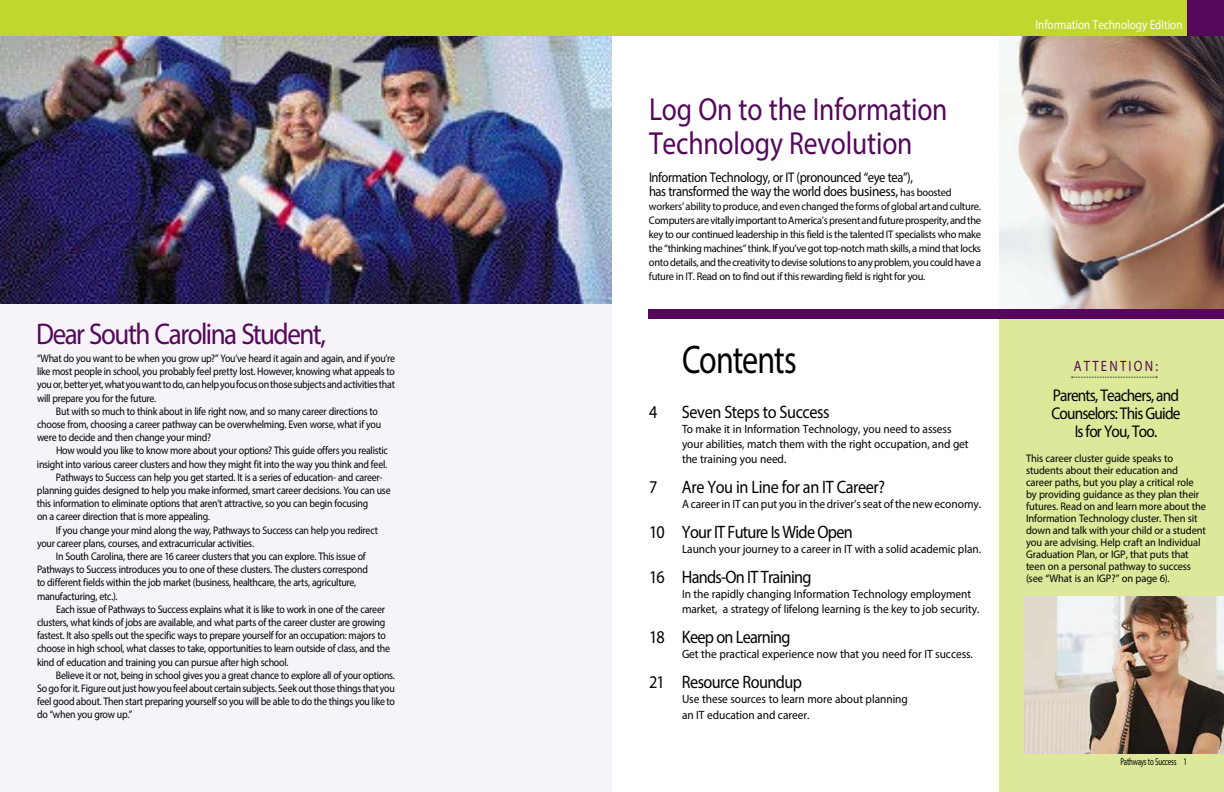
<style>
.page{position:relative;width:1224px;height:792px;background:#fff}
.page>*{position:absolute;margin:0;border:0;box-sizing:border-box;transform-origin:0 0}
.t1{font:40px "Myriad Pro";color:#000;scale:.8 1}
.t2{font:32px/34px "Myriad Pro";letter-spacing:-.005em;color:#54075b;scale:.86 1}
.t3{font:30px "Myriad Pro";color:#54075b;scale:.9 1}
.t4{font:18px "Myriad Pro";letter-spacing:-.045em;color:#000;scale:.9 1}
.t5{font:18px "Myriad Pro";letter-spacing:-.025em;color:#000;scale:.9 1}
.t6{font:17px/18px "Myriad Pro";letter-spacing:-.05em;color:#000;text-align:center;scale:.9 1}
.t7{font:15px "Myriad Pro";color:#54075b;scale:.85 1}
.t8{font:14px/14px "Myriad Pro";letter-spacing:-.03em;color:#000;scale:.9 1}
.t9{font:13px "Myriad Pro";color:#fff;scale:.85 1}
.t10{font:12px/15px "Myriad Pro";letter-spacing:-.005em;color:#000;scale:.95 1}
.t11{font:12px "Myriad Pro";color:#fff;scale:.85 1}
.t12{font:11px "Myriad Pro";letter-spacing:-.025em;color:#000;scale:.9 1}
.t13{font:11px/14px "Myriad Pro";letter-spacing:-.025em;color:#000;text-align:justify;scale:.95 1}
.t14{font:11px/12px "Myriad Pro";letter-spacing:-.005em;color:#000;scale:.95 1}
.t15{font:10px "Myriad Pro";color:#000;scale:.7 1}
.s1{font-size:11px}
</style>
<div class="page">
<div style="left:0;top:171px;width:612px;height:621px;background:#f6f4f8"></div>
<img style="left:0;top:36px;width:612px;height:267px">
<div style="left:0;top:0;width:612px;height:36px;background:#c1d72f"></div>
<div style="left:1000px;top:31px;width:224px;height:761px;background:#dee89a"></div>
<div style="left:612px;top:0;width:612px;height:36px;background:#c1d72f"></div>
<div style="left:1188px;top:0;width:36px;height:36px;background:#54075b"></div>
<img style="left:999px;top:36px;width:225px;height:273px">
<svg style="left:1072px;top:377px;width:85px;height:1px"></svg>
<img style="left:1024px;top:596px;width:200px;height:158px">
<div style="left:648px;top:309px;width:576px;height:9px;background:#54075b"></div>
<h3 class="t3" style="left:36px;top:315px;width:324px">Dear South Carolina Student,</h3>
<p class="t12" style="left:37px;top:352px;width:399px">“What do you want to be when you grow up?” You’ve heard it again and again, and if you’re</p>
<p class="t12" style="left:37px;top:365px;width:399px">like most people in school, you probably feel pretty lost. However, knowing what appeals to</p>
<p class="t12" style="left:37px;top:378px;width:399px">you or, better yet, what you want to do, can help you focus on those subjects and activities that</p>
<p class="t12" style="left:37px;top:391px;width:134px">will prepare you for the future.</p>
<p class="t12" style="left:56px;top:404px;width:359px">But with so much to think about in life right now, and so many career directions to</p>
<p class="t12" style="left:37px;top:418px;width:384px">choose from, choosing a career pathway can be overwhelming. Even worse, what if you</p>
<p class="t12" style="left:37px;top:431px;width:195px">were to decide and then change your mind?</p>
<p class="t12" style="left:37px;top:444px;width:391px">How would you like to know more about your options? This guide offers you realistic</p>
<p class="t12" style="left:37px;top:457px;width:391px">insight into various career clusters and how they might fit into the way you think and feel.</p>
<p class="t12" style="left:56px;top:470px;width:364px">Pathways to Success can help you get started. It is a series of education- and career-</p>
<p class="t12" style="left:37px;top:484px;width:394px">planning guides designed to help you make informed, smart career decisions. You can use</p>
<p class="t12" style="left:37px;top:497px;width:370px">this information to eliminate options that aren’t attractive, so you can begin focusing</p>
<p class="t12" style="left:37px;top:510px;width:194px">on a career direction that is more appealing.</p>
<p class="t12" style="left:56px;top:523px;width:359px">If you change your mind along the way, Pathways to Success can help you redirect</p>
<p class="t12" style="left:37px;top:536px;width:243px">your career plans, courses, and extracurricular activities.</p>
<p class="t12" style="left:56px;top:550px;width:346px">In South Carolina, there are 16 career clusters that you can explore. This issue of</p>
<p class="t12" style="left:37px;top:563px;width:369px">Pathways to Success introduces you to one of these clusters. The clusters correspond</p>
<p class="t12" style="left:37px;top:576px;width:356px">to different fields within the job market (business, healthcare, the arts, agriculture,</p>
<p class="t12" style="left:37px;top:589px;width:91px">manufacturing, etc.).</p>
<p class="t12" style="left:37px;top:602px;width:388px">Each issue of Pathways to Success explains what it is like to work in one of the career</p>
<p class="t12" style="left:37px;top:616px;width:389px">clusters, what kinds of jobs are available, and what parts of the career cluster are growing</p>
<p class="t12" style="left:37px;top:629px;width:389px">fastest. It also spells out the specific ways to prepare yourself for an occupation: majors to</p>
<p class="t12" style="left:37px;top:642px;width:394px">choose in high school, what classes to take, opportunities to learn outside of class, and the</p>
<p class="t12" style="left:37px;top:655px;width:281px">kind of education and training you can pursue after high school.</p>
<p class="t12" style="left:56px;top:668px;width:378px">Believe it or not, being in school gives you a great chance to explore all of your options.</p>
<p class="t12" style="left:37px;top:682px;width:399px">So go for it. Figure out just how you feel about certain subjects. Seek out those things that you</p>
<p class="t12" style="left:37px;top:695px;width:399px">feel good about. Then start preparing yourself so you will be able to do the things you like to</p>
<p class="t12" style="left:37px;top:708px;width:108px">do “when you grow up.”</p>
<h2 class="t2" style="left:649px;top:91px;width:349px">Log On to the Information<br>Technology Revolution</h2>
<p class="t8" style="left:649px;top:170px;width:338px">Information Technology, or IT (pronounced “eye tea”),<br>has transformed the way the world does business, <span class="s1">has boosted</span></p>
<p class="t13" style="left:649px;top:199px;width:351px">workers’ ability to produce, and even changed the forms of global art and culture.<br>Computers are vitally important to America’s present and future prosperity, and the key to our continued leadership in this field is the talented IT specialists who make the “thinking machines” think. If you’ve got top-notch math skills, a mind that locks onto details, and the creativity to devise solutions to any problem, you could have a future in IT. Read on to find out if this rewarding field is right for you.</p>
<h1 class="t1" style="left:682px;top:334px;width:145px">Contents</h1>
<h3 class="t4" style="left:649px;top:400px;width:11px">4</h3>
<h3 class="t5" style="left:682px;top:400px;width:165px">Seven Steps to Success</h3>
<p class="t10" style="left:682px;top:421px;width:303px">To make it in Information Technology, you need to assess your abilities, match them with the right occupation, and get the training you need.</p>
<h3 class="t4" style="left:649px;top:475px;width:11px">7</h3>
<h3 class="t4" style="left:682px;top:475px;width:227px">Are You in Line for an IT Career?</h3>
<p class="t10" style="left:682px;top:496px;width:316px">A career in IT can put you in the driver’s seat of the new economy.</p>
<h3 class="t4" style="left:649px;top:520px;width:228px">10 Your IT Future Is Wide Open</h3>
<p class="t10" style="left:682px;top:541px;width:316px">Launch your journey to a career in IT with a solid academic plan.</p>
<h3 class="t4" style="left:649px;top:565px;width:182px">16 Hands-On IT Training</h3>
<p class="t10" style="left:682px;top:586px;width:315px">In the rapidly changing Information Technology employment market, a strategy of lifelong learning is the key to job security.</p>
<h3 class="t4" style="left:649px;top:625px;width:159px">18 Keep on Learning</h3>
<p class="t10" style="left:682px;top:646px;width:308px">Get the practical experience now that you need for IT success.</p>
<h3 class="t4" style="left:649px;top:670px;width:171px">21 Resource Roundup</h3>
<p class="t10" style="left:682px;top:690px;width:239px;line-height:16px">Use these sources to learn more about planning an IT education and career.</p>
<p class="t11" style="left:1119px;top:14px;width:73px">[ Edition Name ]</p>
<p class="t9" style="left:1036px;top:17px;width:174px">Information Technology Edition</p>
<h3 class="t7" style="left:1074px;top:356px;width:12px">ATTENT</h3>
<h3 class="t7" style="left:1129px;top:356px;width:36px">ION :</h3>
<h3 class="t6" style="left:1051px;top:386px;width:145px">Parents, Teachers, and<br>Counselors: This Guide<br>Is for You, Too.</h3>
<p class="t14" style="left:1026px;top:452px;width:191px">This career cluster guide speaks to students about their education and career paths, but you play a critical role by providing guidance as they plan their futures. Read on and learn more about the Information Technology cluster. Then sit down and talk with your child or a student you are advising. Help craft an Individual Graduation Plan, or IGP, that puts that teen on a personal pathway to success (see “What is an IGP?” on page 6).</p>
<p class="t15" style="left:1120px;top:756px;width:97px">Pathways to Success 1</p>
</div>
